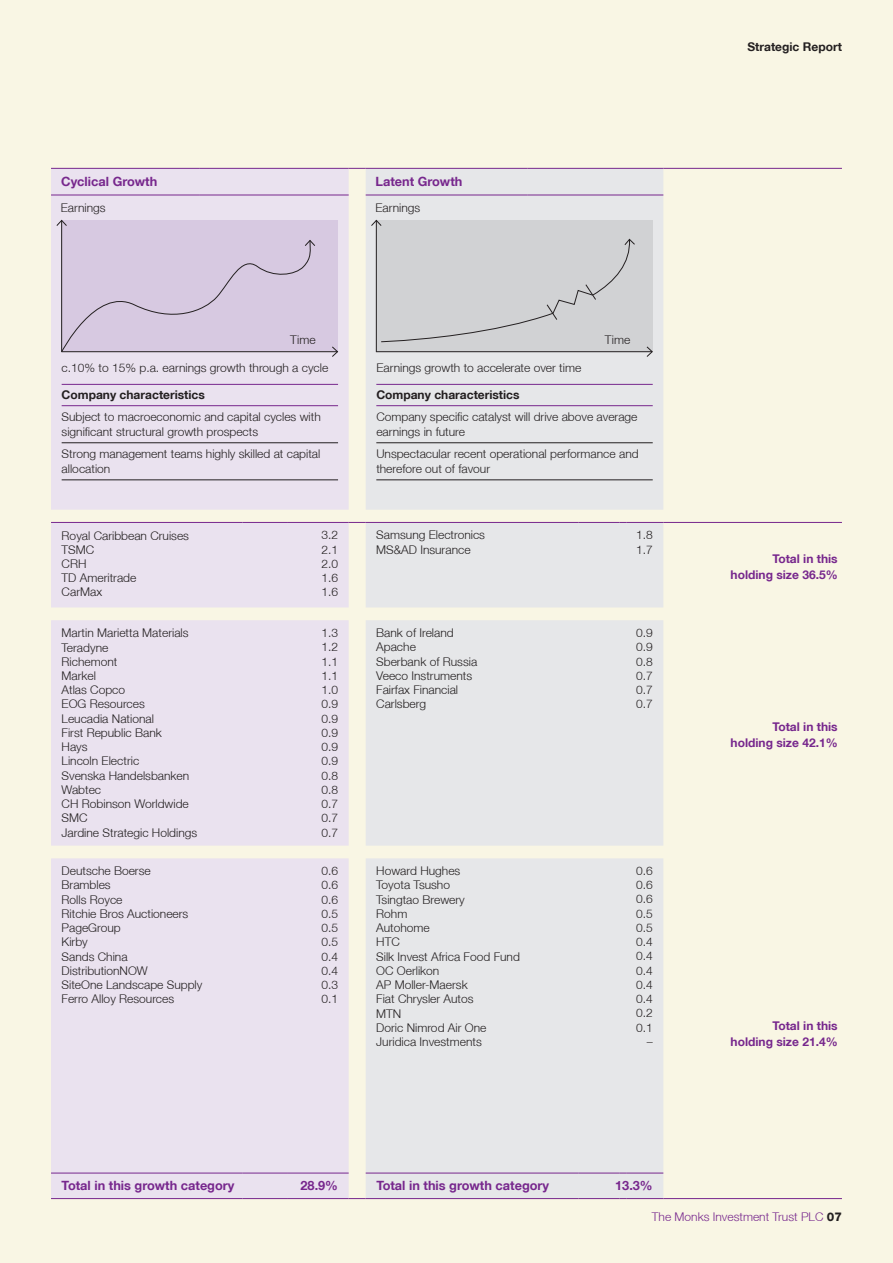
<style>
.page{position:relative;width:893px;height:1263px;background:#f9f6e4}
.page>*{position:absolute;margin:0;border:0;box-sizing:border-box;transform-origin:0 0}
.t1{font:700 12.75px "Helvetica Neue LT";color:#77278d}
.t2{font:300 12px/14.2px "Helvetica Neue LT";color:#231f20}
.t3{font:700 12px/15.8px "Helvetica Neue LT";color:#77278d;text-align:right}
.t4{font:700 12px "Helvetica Neue LT";color:#231f20}
.t5{font:300 12px "Helvetica Neue LT";color:#77278d}
.s1{font-weight:800;color:#231f20}
</style>
<div class="page">
<div style="left:51px;top:169px;width:298px;height:341px;background:#eae2ef"></div>
<div style="left:366px;top:169px;width:297px;height:341px;background:#e6e7e9"></div>
<hr style="left:51px;top:168px;width:149px;height:1px;background:#77278d">
<hr style="left:200px;top:168px;width:149px;height:1px;background:#77278d">
<svg style="left:349px;top:168px;width:17px;height:1px"></svg>
<hr style="left:366px;top:168px;width:161px;height:1px;background:#77278d">
<hr style="left:527px;top:168px;width:136px;height:1px;background:#77278d">
<hr style="left:663px;top:168px;width:179px;height:1px;background:#77278d">
<hr style="left:51px;top:195px;width:149px;height:1px;background:#77278d">
<hr style="left:200px;top:195px;width:149px;height:1px;background:#77278d">
<hr style="left:366px;top:195px;width:161px;height:1px;background:#77278d">
<hr style="left:527px;top:195px;width:136px;height:1px;background:#77278d">
<hr style="left:62px;top:384px;width:276px;height:1px;background:#77278d">
<hr style="left:62px;top:405px;width:276px;height:1px;background:#77278d">
<hr style="left:62px;top:442px;width:276px;height:1px;background:#231f20">
<hr style="left:62px;top:479px;width:276px;height:1px;background:#231f20">
<hr style="left:376px;top:384px;width:277px;height:1px;background:#77278d">
<hr style="left:376px;top:405px;width:277px;height:1px;background:#77278d">
<hr style="left:376px;top:442px;width:277px;height:1px;background:#231f20">
<hr style="left:376px;top:479px;width:277px;height:1px;background:#231f20">
<div style="left:51px;top:523px;width:298px;height:675px;background:#eae2ef"></div>
<div style="left:366px;top:523px;width:297px;height:675px;background:#e6e7e9"></div>
<hr style="left:51px;top:1173px;width:191px;height:1px;background:#77278d">
<hr style="left:242px;top:1173px;width:46px;height:1px;background:#77278d">
<hr style="left:288px;top:1173px;width:61px;height:1px;background:#77278d">
<svg style="left:349px;top:1198px;width:17px;height:1px"></svg>
<hr style="left:663px;top:1198px;width:179px;height:1px;background:#77278d">
<hr style="left:51px;top:1198px;width:191px;height:1px;background:#77278d">
<hr style="left:242px;top:1198px;width:46px;height:1px;background:#77278d">
<hr style="left:288px;top:1198px;width:61px;height:1px;background:#77278d">
<hr style="left:366px;top:1173px;width:212px;height:1px;background:#77278d">
<hr style="left:578px;top:1173px;width:41px;height:1px;background:#77278d">
<hr style="left:627px;top:1173px;width:36px;height:1px;background:#77278d">
<hr style="left:366px;top:1198px;width:212px;height:1px;background:#77278d">
<hr style="left:578px;top:1198px;width:41px;height:1px;background:#77278d">
<hr style="left:627px;top:1198px;width:36px;height:1px;background:#77278d">
<hr style="left:663px;top:522px;width:179px;height:1px;background:#77278d">
<hr style="left:51px;top:522px;width:191px;height:1px;background:#77278d">
<hr style="left:242px;top:522px;width:46px;height:1px;background:#77278d">
<hr style="left:288px;top:522px;width:61px;height:1px;background:#77278d">
<hr style="left:366px;top:522px;width:212px;height:1px;background:#77278d">
<hr style="left:578px;top:522px;width:41px;height:1px;background:#77278d">
<hr style="left:627px;top:522px;width:36px;height:1px;background:#77278d">
<svg style="left:349px;top:522px;width:17px;height:1px"></svg>
<div style="left:62px;top:220px;width:276px;height:132px;background:#d7c9e1"></div>
<svg style="left:62px;top:239px;width:253px;height:112px"></svg>
<hr style="left:61px;top:220px;width:1px;height:132px;background:#231f20">
<svg style="left:56px;top:219px;width:12px;height:8px"></svg>
<hr style="left:62px;top:351px;width:275px;height:1px;background:#231f20">
<svg style="left:331px;top:346px;width:8px;height:12px"></svg>
<div style="left:376px;top:220px;width:277px;height:132px;background:#d1d2d4"></div>
<svg style="left:381px;top:238px;width:254px;height:104px"></svg>
<hr style="left:376px;top:220px;width:1px;height:132px;background:#231f20">
<svg style="left:370px;top:219px;width:12px;height:8px"></svg>
<hr style="left:376px;top:351px;width:276px;height:1px;background:#231f20">
<svg style="left:646px;top:346px;width:7px;height:12px"></svg>
<p class="t1" style="left:61px;top:174px;width:98px">Cyclical Growth</p>
<p class="t1" style="left:375px;top:174px;width:88px">Latent Growth</p>
<p class="t2" style="left:61px;top:201px;width:46px">Earnings</p>
<p class="t2" style="left:375px;top:201px;width:46px">Earnings</p>
<p class="t2" style="left:290px;top:332px;width:27px">Time</p>
<p class="t2" style="left:605px;top:332px;width:27px">Time</p>
<p class="t2" style="left:62px;top:360px;width:268px">c.10% to 15% p.a. earnings growth through a cycle</p>
<p class="t4" style="left:62px;top:388px;width:145px">Company characteristics</p>
<p class="t2" style="left:62px;top:408px;width:261px;line-height:15.8px">Subject to macroeconomic and capital cycles with significant structural growth prospects</p>
<p class="t2" style="left:62px;top:445px;width:260px;line-height:15.8px">Strong management teams highly skilled at capital allocation</p>
<p class="t2" style="left:376px;top:360px;width:206px">Earnings growth to accelerate over time</p>
<p class="t4" style="left:376px;top:388px;width:145px">Company characteristics</p>
<p class="t2" style="left:376px;top:408px;width:263px;line-height:15.8px">Company specific catalyst will drive above average earnings in future</p>
<p class="t2" style="left:376px;top:445px;width:264px;line-height:15.8px">Unspectacular recent operational performance and therefore out of favour</p>
<p class="t2" style="left:62px;top:528px;width:129px">Royal Caribbean Cruises<br>TSMC<br>CRH<br>TD Ameritrade<br>CarMax</p>
<p class="t2" style="left:321px;top:528px;width:18px;text-align:justify">3.2<br>2.1<br>2.0<br>1.6<br>1.6</p>
<p class="t2" style="left:376px;top:528px;width:110px">Samsung Electronics<br>MS&amp;AD Insurance</p>
<p class="t2" style="left:636px;top:528px;width:18px">1.8<br>1.7</p>
<p class="t2" style="left:62px;top:626px;width:137px">Martin Marietta Materials<br>Teradyne<br>Richemont<br>Markel<br>Atlas Copco<br>EOG Resources<br>Leucadia National<br>First Republic Bank<br>Hays<br>Lincoln Electric<br>Svenska Handelsbanken<br>Wabtec<br>CH Robinson Worldwide<br>SMC<br>Jardine Strategic Holdings</p>
<p class="t2" style="left:321px;top:625px;width:18px;text-align:justify">1.3<br>1.2<br>1.1<br>1.1<br>1.0<br>0.9<br>0.9<br>0.9<br>0.9<br>0.9<br>0.8<br>0.8<br>0.7<br>0.7<br>0.7</p>
<p class="t2" style="left:376px;top:625px;width:102px">Bank of Ireland<br>Apache<br>Sberbank of Russia<br>Veeco Instruments<br>Fairfax Financial<br>Carlsberg</p>
<p class="t2" style="left:636px;top:625px;width:18px;text-align:justify">0.9<br>0.9<br>0.8<br>0.7<br>0.7<br>0.7</p>
<p class="t2" style="left:62px;top:863px;width:142px">Deutsche Boerse<br>Brambles<br>Rolls Royce<br>Ritchie Bros Auctioneers<br>PageGroup<br>Kirby<br>Sands China<br>DistributionNOW<br>SiteOne Landscape Supply<br>Ferro Alloy Resources</p>
<p class="t2" style="left:321px;top:863px;width:18px;text-align:justify">0.6<br>0.6<br>0.6<br>0.5<br>0.5<br>0.5<br>0.4<br>0.4<br>0.3<br>0.1</p>
<p class="t2" style="left:376px;top:863px;width:145px">Howard Hughes<br>Toyota Tsusho<br>Tsingtao Brewery<br>Rohm<br>Autohome<br>HTC<br>Silk Invest Africa Food Fund<br>OC Oerlikon<br>AP Moller-Maersk<br>Fiat Chrysler Autos<br>MTN<br>Doric Nimrod Air One<br>Juridica Investments</p>
<p class="t2" style="left:636px;top:863px;width:18px;text-align:right">0.6<br>0.6<br>0.6<br>0.5<br>0.5<br>0.4<br>0.4<br>0.4<br>0.4<br>0.4<br>0.2<br>0.1 –</p>
<p class="t1" style="left:62px;top:1178px;width:174px">Total in this growth category</p>
<p class="t1" style="left:300px;top:1178px;width:39px">28.9%</p>
<p class="t1" style="left:376px;top:1178px;width:174px">Total in this growth category</p>
<p class="t1" style="left:615px;top:1178px;width:39px">13.3%</p>
<p class="t4" style="left:747px;top:39px;width:96px">Strategic Report</p>
<p class="t3" style="left:731px;top:551px;width:109px">Total in this holding size 36.5%</p>
<p class="t3" style="left:731px;top:718px;width:109px">Total in this holding size 42.1%</p>
<p class="t3" style="left:731px;top:1018px;width:109px">Total in this holding size 21.4%</p>
<p class="t5" style="left:652px;top:1209px;width:192px">The Monks Investment Trust PLC <span class="s1">07</span></p>
</div>
